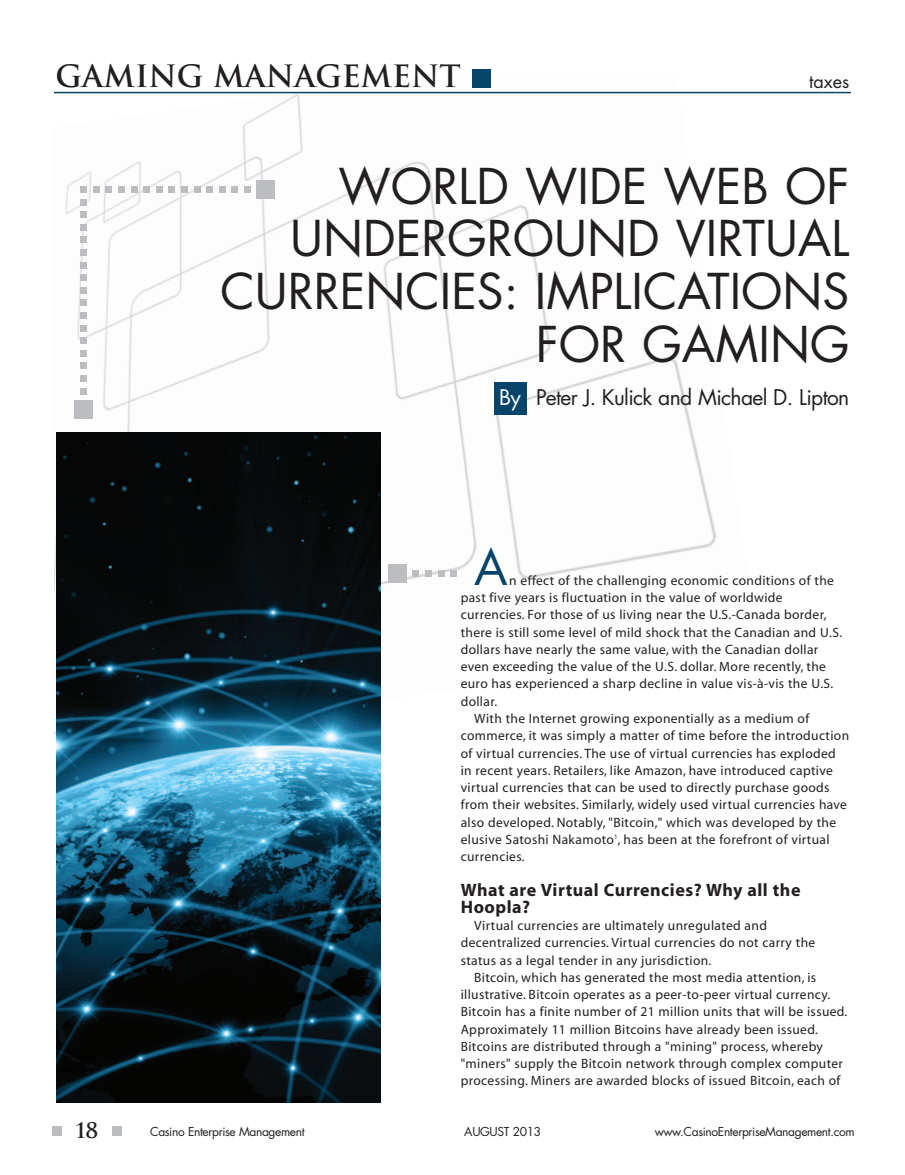
<style>
.page{position:relative;width:905px;height:1175px;background:#fff}
.page>*{position:absolute;margin:0;border:0;box-sizing:border-box;transform-origin:0 0}
.t1{font:48px/52.5px "Futura";color:#231f20;text-align:right}
.t2{font:48px "Futura";color:#07446a}
.t3{font:700 30px "Trajan";color:#231f20}
.t4{font:21px "Futura";letter-spacing:-.03em;color:#231f20}
.t5{font:700 21px "Trajan";color:#231f20}
.t6{font:21px "Futura";color:#fff}
.t7{font:700 18px/17.2px "Myriad";letter-spacing:.03em;color:#231f20}
.t8{font:18px "Futura";color:#231f20}
.t9{font:13.5px "Myriad";letter-spacing:.025em;color:#231f20}
.t10{font:12px "Futura";letter-spacing:-.03em;color:#231f20}
</style>
<div class="page">
<div style="left:52px;top:1126px;width:9px;height:9px;background:#bcbdc0"></div>
<div style="left:113px;top:1126px;width:9px;height:9px;background:#bcbdc0"></div>
<img style="left:54px;top:87px;width:699px;height:652px">
<div style="left:472px;top:69px;width:19px;height:18px;background:#07446a"></div>
<hr style="left:54px;top:92px;width:796px;height:1px;background:#07446a">
<div style="left:256px;top:180px;width:19px;height:19px;background:#bcbdc0"></div>
<div style="left:74px;top:400px;width:19px;height:19px;background:#bcbdc0"></div>
<div style="left:244px;top:186px;width:7px;height:7px;background:#bcbdc0"></div>
<div style="left:232px;top:186px;width:6px;height:7px;background:#bcbdc0"></div>
<div style="left:219px;top:186px;width:6px;height:7px;background:#bcbdc0"></div>
<div style="left:206px;top:186px;width:7px;height:7px;background:#bcbdc0"></div>
<div style="left:194px;top:186px;width:6px;height:7px;background:#bcbdc0"></div>
<div style="left:181px;top:186px;width:7px;height:7px;background:#bcbdc0"></div>
<div style="left:169px;top:186px;width:6px;height:7px;background:#bcbdc0"></div>
<div style="left:156px;top:186px;width:6px;height:7px;background:#bcbdc0"></div>
<div style="left:143px;top:186px;width:7px;height:7px;background:#bcbdc0"></div>
<div style="left:131px;top:186px;width:6px;height:7px;background:#bcbdc0"></div>
<div style="left:118px;top:186px;width:7px;height:7px;background:#bcbdc0"></div>
<div style="left:106px;top:186px;width:6px;height:7px;background:#bcbdc0"></div>
<div style="left:93px;top:186px;width:6px;height:7px;background:#bcbdc0"></div>
<div style="left:80px;top:186px;width:7px;height:7px;background:#bcbdc0"></div>
<div style="left:80px;top:199px;width:7px;height:6px;background:#bcbdc0"></div>
<div style="left:80px;top:211px;width:7px;height:7px;background:#bcbdc0"></div>
<div style="left:80px;top:224px;width:7px;height:6px;background:#bcbdc0"></div>
<div style="left:80px;top:237px;width:7px;height:6px;background:#bcbdc0"></div>
<div style="left:80px;top:249px;width:7px;height:7px;background:#bcbdc0"></div>
<div style="left:80px;top:262px;width:7px;height:6px;background:#bcbdc0"></div>
<div style="left:80px;top:274px;width:7px;height:7px;background:#bcbdc0"></div>
<div style="left:80px;top:287px;width:7px;height:6px;background:#bcbdc0"></div>
<div style="left:80px;top:300px;width:7px;height:6px;background:#bcbdc0"></div>
<div style="left:80px;top:312px;width:7px;height:7px;background:#bcbdc0"></div>
<div style="left:80px;top:325px;width:7px;height:6px;background:#bcbdc0"></div>
<div style="left:80px;top:337px;width:7px;height:7px;background:#bcbdc0"></div>
<div style="left:80px;top:350px;width:7px;height:6px;background:#bcbdc0"></div>
<div style="left:80px;top:363px;width:7px;height:6px;background:#bcbdc0"></div>
<div style="left:80px;top:375px;width:7px;height:7px;background:#bcbdc0"></div>
<div style="left:80px;top:388px;width:7px;height:6px;background:#bcbdc0"></div>
<div style="left:494px;top:382px;width:32px;height:33px;background:#07446a"></div>
<div style="left:388px;top:564px;width:19px;height:19px;background:#bcbdc0"></div>
<div style="left:412px;top:570px;width:7px;height:7px;background:#bcbdc0"></div>
<div style="left:425px;top:570px;width:6px;height:7px;background:#bcbdc0"></div>
<div style="left:438px;top:570px;width:6px;height:7px;background:#bcbdc0"></div>
<div style="left:450px;top:570px;width:7px;height:7px;background:#bcbdc0"></div>
<img style="left:56px;top:432px;width:324px;height:670px">
<p class="t3" style="left:56px;top:59px;width:407px">GAMING MANAGEMENT</p>
<p class="t8" style="left:809px;top:73px;width:42px">taxes</p>
<p class="t1" style="left:220px;top:164px;width:630px">WORLD WIDE WEB OF<br>UNDERGROUND VIRTUAL<br>CURRENCIES: IMPLICATIONS<br>FOR GAMING</p>
<p class="t4" style="left:536px;top:387px;width:315px">Peter J. Kulick and Michael D. Lipton</p>
<p class="t6" style="left:499px;top:388px;width:23px">By</p>
<p class="t2" style="left:474px;top:545px;width:35px">A</p>
<p class="t9" style="left:509px;top:575px;width:326px">n effect of the challenging economic conditions of the</p>
<p class="t9" style="left:460px;top:592px;width:323px">past five years is fluctuation in the value of worldwide</p>
<p class="t9" style="left:460px;top:610px;width:367px">currencies. For those of us living near the U.S.-Canada border,</p>
<p class="t9" style="left:460px;top:627px;width:383px">there is still some level of mild shock that the Canadian and U.S.</p>
<p class="t9" style="left:460px;top:644px;width:359px">dollars have nearly the same value, with the Canadian dollar</p>
<p class="t9" style="left:460px;top:661px;width:367px">even exceeding the value of the U.S. dollar. More recently, the</p>
<p class="t9" style="left:460px;top:679px;width:374px">euro has experienced a sharp decline in value vis-à-vis the U.S.</p>
<p class="t9" style="left:460px;top:696px;width:38px">dollar.</p>
<p class="t9" style="left:474px;top:713px;width:336px">With the Internet growing exponentially as a medium of</p>
<p class="t9" style="left:460px;top:730px;width:390px">commerce, it was simply a matter of time before the introduction</p>
<p class="t9" style="left:460px;top:748px;width:376px">of virtual currencies. The use of virtual currencies has exploded</p>
<p class="t9" style="left:460px;top:765px;width:373px">in recent years. Retailers, like Amazon, have introduced captive</p>
<p class="t9" style="left:460px;top:782px;width:370px">virtual currencies that can be used to directly purchase goods</p>
<p class="t9" style="left:460px;top:799px;width:388px">from their websites. Similarly, widely used virtual currencies have</p>
<p class="t9" style="left:460px;top:817px;width:377px">also developed. Notably, "Bitcoin," which was developed by the</p>
<p class="t9" style="left:460px;top:834px;width:370px">elusive Satoshi Nakamoto<sup>1</sup>, has been at the forefront of virtual</p>
<p class="t9" style="left:461px;top:851px;width:66px">currencies.</p>
<p class="t7" style="left:460px;top:882px;width:341px">What are Virtual Currencies? Why all the<br>Hoopla?</p>
<p class="t9" style="left:474px;top:920px;width:294px">Virtual currencies are ultimately unregulated and</p>
<p class="t9" style="left:460px;top:937px;width:356px">decentralized currencies. Virtual currencies do not carry the</p>
<p class="t9" style="left:460px;top:955px;width:252px">status as a legal tender in any jurisdiction.</p>
<p class="t9" style="left:474px;top:972px;width:343px">Bitcoin, which has generated the most media attention, is</p>
<p class="t9" style="left:460px;top:989px;width:371px">illustrative. Bitcoin operates as a peer-to-peer virtual currency.</p>
<p class="t9" style="left:460px;top:1006px;width:388px">Bitcoin has a finite number of 21 million units that will be issued.</p>
<p class="t9" style="left:460px;top:1024px;width:358px">Approximately 11 million Bitcoins have already been issued.</p>
<p class="t9" style="left:460px;top:1041px;width:364px">Bitcoins are distributed through a "mining" process, whereby</p>
<p class="t9" style="left:460px;top:1058px;width:383px">"miners" supply the Bitcoin network through complex computer</p>
<p class="t9" style="left:460px;top:1075px;width:381px">processing. Miners are awarded blocks of issued Bitcoin, each of</p>
<p class="t5" style="left:76px;top:1118px;width:24px">18</p>
<p class="t10" style="left:150px;top:1125px;width:156px">Casino Enterprise Management</p>
<p class="t10" style="left:464px;top:1125px;width:78px">AUGUST 2013</p>
<p class="t10" style="left:654px;top:1125px;width:201px">www.CasinoEnterpriseManagement.com</p>
</div>
